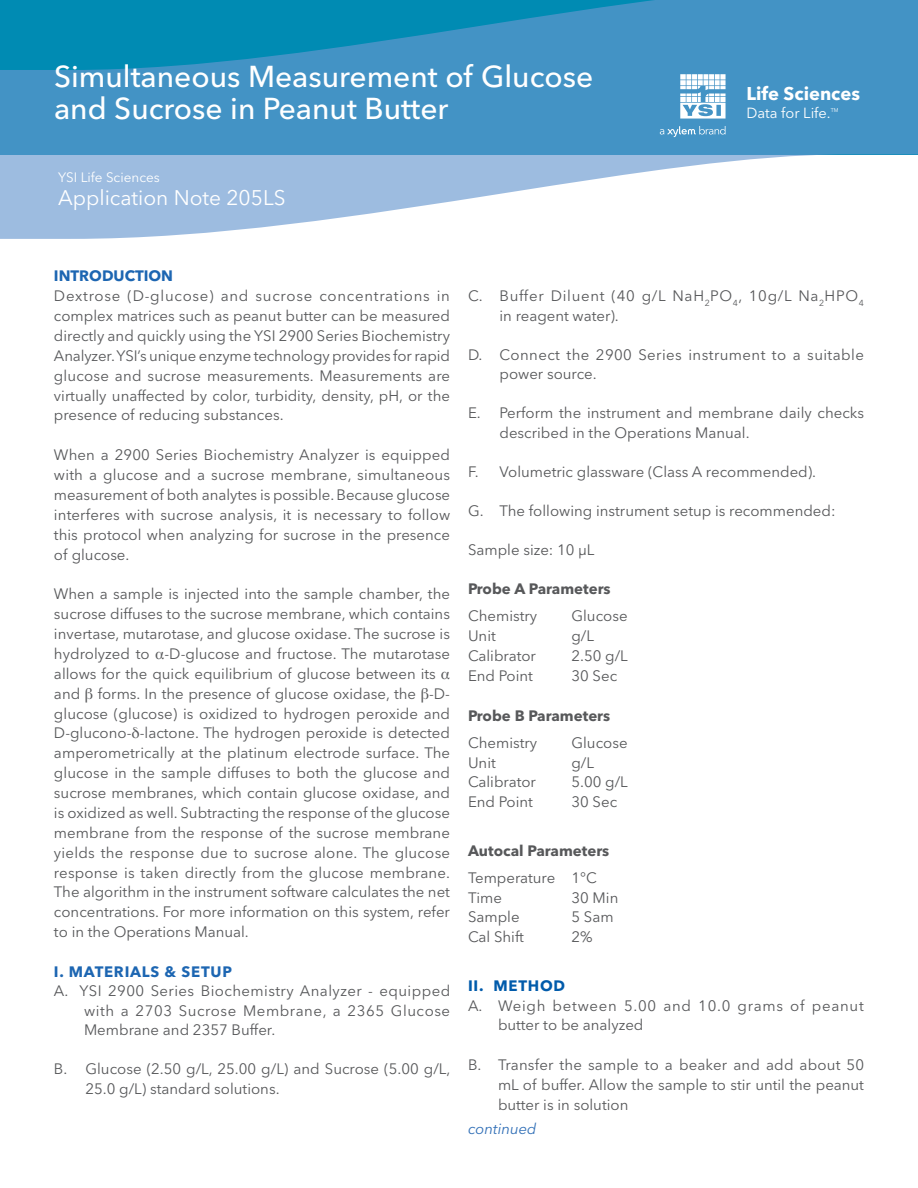
<style>
.page{position:relative;width:918px;height:1188px;background:#fff}
.page>*{position:absolute;margin:0;border:0;box-sizing:border-box;transform-origin:0 0}
.t1{font:500 30px "Avenir Next LT Pro";color:#fff}
.t2{font:21px "Avenir Next LT Pro";color:#fff}
.t3{font:700 18.3px "Avenir Next LT Pro";color:#fff}
.t4{font:15px/19.8px "Avenir Next LT Pro";color:#57585a;text-align:justify}
.t5{font:15px "Avenir Next LT Pro";letter-spacing:.03em;color:#57585a}
.t6{font:15px/19.5px "Avenir Next LT Pro";letter-spacing:.035em;color:#57585a}
.Body_Text{font:700 15px "Avenir Next LT Pro";color:#57585a}
.t7{font:15px "Avenir Next LT Pro";letter-spacing:.045em;color:#57585a}
.t8{font:15px "Avenir Next LT Pro";letter-spacing:.05em;color:#57585a}
.t9{font:700 15px "Avenir Next LT Pro";letter-spacing:.05em;color:#1d66b2}
.t10{font:700 15px "Avenir Next LT Pro";color:#1d66b2}
.t11{font:700 15px "Avenir Next LT Pro";letter-spacing:.05em;color:#015bab}
.t12{font:italic 15px "Avenir Next LT Pro";color:#3270b7}
.t13{font:14.55px "Avenir Next LT Pro";color:#fff}
.t14{font:13.5px "Avenir Next LT Pro";color:#fff}
.t15{font:5.4px "Avenir Next LT Pro";color:#fff}
.s1{font-family:"Times"}
</style>
<div class="page">
<svg style="left:0;top:0;width:918px;height:239px;fill:#4393c5"></svg>
<svg style="left:680px;top:74px;width:46px;height:45px"></svg>
<svg style="left:660px;top:126px;width:66px;height:11px"></svg>
<p class="t1" style="left:54px;top:59px;width:541px">Simultaneous Measurement of Glucose</p>
<p class="t1" style="left:54px;top:90px;width:396px">and Sucrose in Peanut Butter</p>
<p class="t14" style="left:58px;top:170px;width:103px">YSI Life Sciences</p>
<p class="t2" style="left:58px;top:185px;width:229px">Application Note 205LS</p>
<p class="t3" style="left:746px;top:83px;width:115px">Life Sciences</p>
<p class="t13" style="left:746px;top:104px;width:86px">Data for Life.</p>
<p class="t15" style="left:831px;top:107px;width:9px">TM</p>
<p class="t10" style="left:54px;top:267px;width:121px">INTRODUCTION</p>
<p class="t4" style="left:54px;top:286px;width:398px">Dextrose (D-glucose) and sucrose concentrations in complex matrices such as peanut butter can be measured directly and quickly using the YSI 2900 Series Biochemistry Analyzer. YSI’s unique enzyme technology provides for rapid glucose and sucrose measurements. Measurements are virtually unaffected by color, turbidity, density, pH, or the presence of reducing substances.</p>
<p class="t4" style="left:54px;top:445px;width:398px">When a 2900 Series Biochemistry Analyzer is equipped with a glucose and a sucrose membrane, simultaneous measurement of both analytes is possible. Because glucose interferes with sucrose analysis, it is necessary to follow this protocol when analyzing for sucrose in the presence of glucose.</p>
<p class="t4" style="left:54px;top:584px;width:398px">When a sample is injected into the sample chamber, the sucrose diffuses to the sucrose membrane, which contains invertase, mutarotase, and glucose oxidase. The sucrose is hydrolyzed to <span class="s1">α</span>-D-glucose and fructose. The mutarotase allows for the quick equilibrium of glucose between its <span class="s1">α </span>and <span class="s1">β</span> forms. In the presence of glucose oxidase, the <span class="s1">β</span>-D&shy;glucose (glucose) is oxidized to hydrogen peroxide and D-glucono-<span class="s1">δ</span>-lactone. The hydrogen peroxide is detected amperometrically at the platinum electrode surface. The glucose in the sample diffuses to both the glucose and sucrose membranes, which contain glucose oxidase, and is oxidized as well. Subtracting the response of the glucose membrane from the response of the sucrose membrane yields the response due to sucrose alone. The glucose response is taken directly from the glucose membrane.<br>The algorithm in the instrument software calculates the net concentrations. For more information on this system, refer to in the Operations Manual.</p>
<p class="t9" style="left:54px;top:963px;width:179px">I. MATERIALS &amp; SETUP</p>
<p class="t5" style="left:54px;top:982px;width:398px">A. YSI 2900 Series Biochemistry Analyzer - equipped</p>
<p class="t6" style="left:84px;top:1001px;width:368px">with a 2703 Sucrose Membrane, a 2365 Glucose<br>Membrane and 2357 Buffer.</p>
<p class="t4" style="left:54px;top:1059px;width:398px">B. Glucose (2.50 g/L, 25.00 g/L) and Sucrose (5.00 g/L,</p>
<p class="t4" style="left:85px;top:1079px;width:196px">25.0 g/L) standard solutions.</p>
<p class="t7" style="left:468px;top:287px;width:398px">C. Buffer Diluent (40 g/L NaH<sub>2</sub>PO<sub>4</sub>, 10g/L Na<sub>2</sub>HPO<sub>4</sub></p>
<p class="t4" style="left:500px;top:306px;width:121px">in reagent water).</p>
<p class="t5" style="left:468px;top:346px;width:397px">D. Connect the 2900 Series instrument to a suitable</p>
<p class="t4" style="left:500px;top:364px;width:99px">power source.</p>
<p class="t4" style="left:468px;top:403px;width:398px">E. Perform the instrument and membrane daily checks</p>
<p class="t4" style="left:500px;top:423px;width:252px">described in the Operations Manual.</p>
<p class="t4" style="left:468px;top:462px;width:350px">F. Volumetric glassware (Class A recommended).</p>
<p class="t4" style="left:468px;top:501px;width:369px">G. The following instrument setup is recommended:</p>
<p class="t4" style="left:468px;top:540px;width:128px">Sample size: 10 μL</p>
<p class="Body_Text" style="left:468px;top:580px;width:144px">Probe A Parameters</p>
<p class="t4" style="left:468px;top:606px;width:71px">Chemistry</p>
<p class="t4" style="left:572px;top:606px;width:58px">Glucose</p>
<p class="t4" style="left:468px;top:626px;width:29px">Unit</p>
<p class="t4" style="left:572px;top:626px;width:24px">g/L</p>
<p class="t4" style="left:468px;top:646px;width:70px">Calibrator</p>
<p class="t4" style="left:572px;top:646px;width:58px">2.50 g/L</p>
<p class="t4" style="left:468px;top:666px;width:66px">End Point</p>
<p class="t4" style="left:572px;top:666px;width:47px">30 Sec</p>
<p class="Body_Text" style="left:468px;top:706px;width:144px">Probe B Parameters</p>
<p class="t4" style="left:468px;top:733px;width:71px">Chemistry</p>
<p class="t4" style="left:572px;top:733px;width:58px">Glucose</p>
<p class="t4" style="left:468px;top:752px;width:29px">Unit</p>
<p class="t4" style="left:572px;top:752px;width:24px">g/L</p>
<p class="t4" style="left:468px;top:772px;width:70px">Calibrator</p>
<p class="t4" style="left:572px;top:772px;width:58px">5.00 g/L</p>
<p class="t4" style="left:468px;top:792px;width:66px">End Point</p>
<p class="t4" style="left:572px;top:792px;width:47px">30 Sec</p>
<p class="Body_Text" style="left:468px;top:841px;width:143px">Autocal Parameters</p>
<p class="t4" style="left:468px;top:868px;width:130px">Temperature 1°C</p>
<p class="t4" style="left:468px;top:887px;width:35px">Time</p>
<p class="t4" style="left:572px;top:887px;width:48px">30 Min</p>
<p class="t4" style="left:468px;top:907px;width:53px">Sample</p>
<p class="t4" style="left:572px;top:907px;width:44px">5 Sam</p>
<p class="t4" style="left:468px;top:927px;width:58px">Cal Shift</p>
<p class="t4" style="left:572px;top:927px;width:23px">2%</p>
<p class="t11" style="left:468px;top:976px;width:99px">II. METHOD</p>
<p class="t8" style="left:468px;top:996px;width:397px">A. Weigh between 5.00 and 10.0 grams of peanut</p>
<p class="t4" style="left:498px;top:1015px;width:147px">butter to be analyzed</p>
<p class="t4" style="left:468px;top:1055px;width:398px">B. Transfer the sample to a beaker and add about 50</p>
<p class="t4" style="left:498px;top:1075px;width:368px">mL of buffer. Allow the sample to stir until the peanut butter is in solution</p>
<p class="t12" style="left:468px;top:1120px;width:70px">continued</p>
</div>
